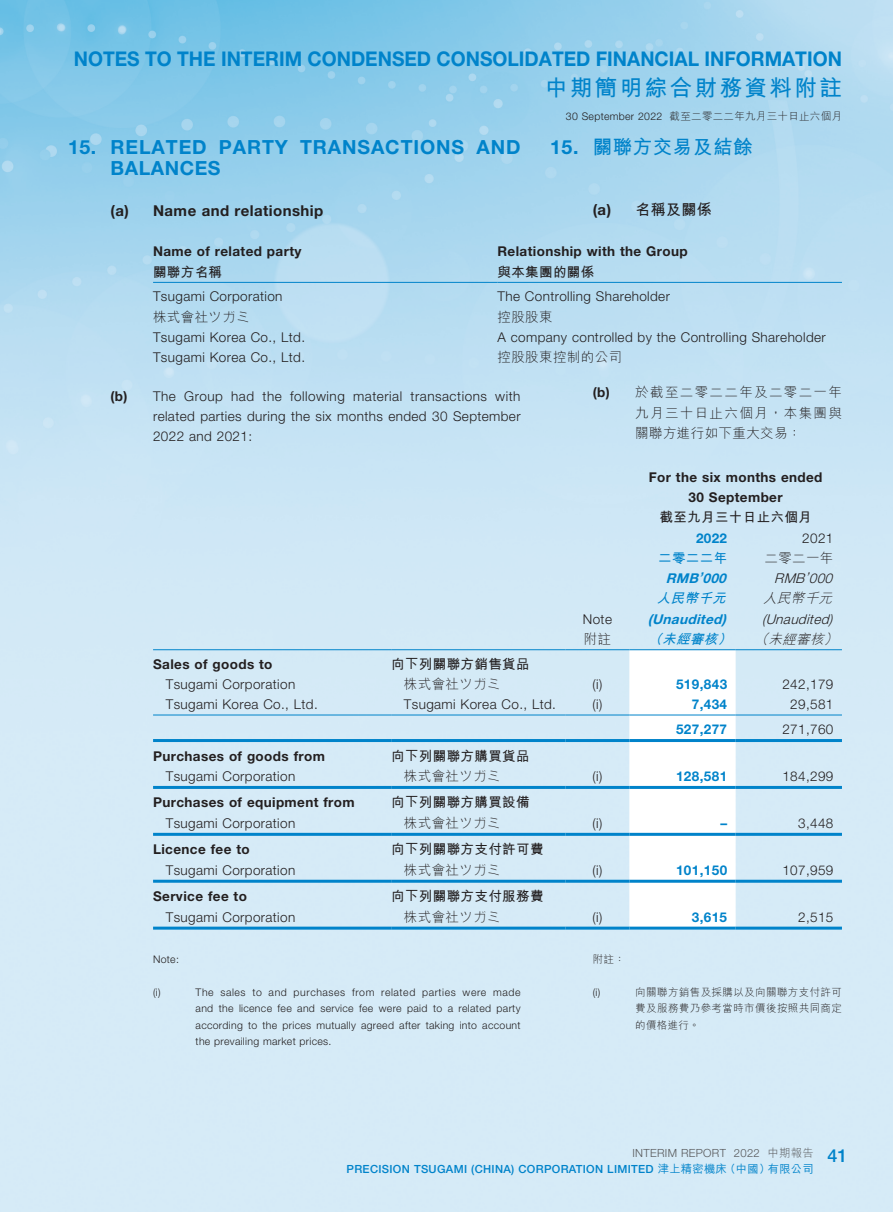
<style>
.page{position:relative;width:893px;height:1212px;background:#fff}
.page>*{position:absolute;margin:0;border:0;box-sizing:border-box;transform-origin:0 0}
.t1{font:700 22.5px "M Hei HK";letter-spacing:.11em;color:#0083ca}
.t2{font:700 20.25px "Helvetica Neue LT Std";color:#0083ca;scale:.95 1}
.t3{font:700 19.5px/21px "Helvetica Neue LT Std";letter-spacing:.045em;color:#0083ca}
.t4{font:700 19.5px "M Hei HK";letter-spacing:.03em;color:#0083ca}
.t5{font:500 18px "Helvetica Neue LT Std";color:#0083ca}
.t6{font:700 15px "Helvetica Neue LT Std";letter-spacing:.03em;color:#231f20}
.t7{font:700 15px "M Hei HK";letter-spacing:.03em;color:#231f20}
.t8{font:300 13.5px/20.2px "Helvetica Neue LT Std";letter-spacing:.03em;color:#231f20;text-align:justify}
.t9{font:700 13.5px/20.2px "Helvetica Neue LT Std";letter-spacing:.03em;color:#231f20;text-align:center}
.t10{font:300 13.5px/20.2px "M Hei HK";letter-spacing:.03em;color:#231f20;text-align:justify}
.t11{font:700 13.5px "M Hei HK";letter-spacing:.03em;color:#231f20}
.t12{font:700 13.5px "Helvetica Neue LT Std";letter-spacing:.03em;color:#0083ca}
.t13{font:italic 700 13.5px "Helvetica Neue LT Std";color:#0083ca}
.t14{font:italic 300 13.5px "Helvetica Neue LT Std";color:#231f20}
.t15{font:italic 700 13.5px "M Hei HK";color:#0083ca}
.t16{font:italic 300 13.5px "M Hei HK";color:#231f20}
.t17{font:700 13.5px "M Hei HK";letter-spacing:.03em;color:#0083ca}
.t18{font:500 11.25px/16.5px "Helvetica Neue LT Std";letter-spacing:.03em;color:#0083ca;text-align:right}
.t19{font:300 10.5px/16.5px "Helvetica Neue LT Std";letter-spacing:.03em;color:#231f20;text-align:justify}
.t20{font:300 10.5px/16.5px "M Hei HK";letter-spacing:.04em;color:#231f20;text-align:justify}
.s1{font-family:"Helvetica Neue LT Std"}
.s2{font-weight:700}
.s3{font-family:"Helvetica Neue LT Std";font-weight:700}
.s4{font-weight:300;color:#57585a}
.s5{font-family:"M Hei HK";font-weight:300;color:#57585a}
.s6{font-family:"M Hei HK"}
</style>
<div class="page">
<img style="left:0;top:0;width:893px;height:1212px">
<hr style="left:153px;top:282px;width:344px;height:1px;background:#0083ca">
<hr style="left:497px;top:282px;width:345px;height:1px;background:#0083ca">
<svg style="left:629px;top:650px;width:107px;height:276px"></svg>
<hr style="left:153px;top:649px;width:238px;height:1px;background:#0083ca">
<hr style="left:391px;top:649px;width:175px;height:1px;background:#0083ca">
<hr style="left:566px;top:649px;width:63px;height:1px;background:#0083ca">
<hr style="left:629px;top:649px;width:107px;height:1px;background:#0083ca">
<hr style="left:736px;top:649px;width:106px;height:1px;background:#0083ca">
<hr style="left:153px;top:715px;width:238px;height:1px;background:#0083ca">
<hr style="left:391px;top:715px;width:175px;height:1px;background:#0083ca">
<hr style="left:566px;top:715px;width:63px;height:1px;background:#0083ca">
<hr style="left:629px;top:715px;width:107px;height:1px;background:#0083ca">
<hr style="left:736px;top:715px;width:106px;height:1px;background:#0083ca">
<hr style="left:153px;top:739px;width:238px;height:3px;background:#0083ca">
<hr style="left:391px;top:739px;width:175px;height:3px;background:#0083ca">
<hr style="left:566px;top:739px;width:63px;height:3px;background:#0083ca">
<hr style="left:629px;top:739px;width:107px;height:3px;background:#0083ca">
<hr style="left:736px;top:739px;width:106px;height:3px;background:#0083ca">
<hr style="left:153px;top:786px;width:238px;height:3px;background:#0083ca">
<hr style="left:391px;top:786px;width:175px;height:3px;background:#0083ca">
<hr style="left:566px;top:786px;width:63px;height:3px;background:#0083ca">
<hr style="left:629px;top:786px;width:107px;height:3px;background:#0083ca">
<hr style="left:736px;top:786px;width:106px;height:3px;background:#0083ca">
<hr style="left:153px;top:833px;width:238px;height:3px;background:#0083ca">
<hr style="left:391px;top:833px;width:175px;height:3px;background:#0083ca">
<hr style="left:566px;top:833px;width:63px;height:3px;background:#0083ca">
<hr style="left:629px;top:833px;width:107px;height:3px;background:#0083ca">
<hr style="left:736px;top:833px;width:106px;height:3px;background:#0083ca">
<hr style="left:153px;top:880px;width:238px;height:3px;background:#0083ca">
<hr style="left:391px;top:880px;width:175px;height:3px;background:#0083ca">
<hr style="left:566px;top:880px;width:63px;height:3px;background:#0083ca">
<hr style="left:629px;top:880px;width:107px;height:3px;background:#0083ca">
<hr style="left:736px;top:880px;width:106px;height:3px;background:#0083ca">
<hr style="left:153px;top:926px;width:238px;height:3px;background:#0083ca">
<hr style="left:391px;top:926px;width:175px;height:3px;background:#0083ca">
<hr style="left:566px;top:926px;width:63px;height:3px;background:#0083ca">
<hr style="left:629px;top:926px;width:107px;height:3px;background:#0083ca">
<hr style="left:736px;top:926px;width:106px;height:3px;background:#0083ca">
<h2 class="t2" style="left:74px;top:46px;width:810px">NOTES TO THE INTERIM CONDENSED CONSOLIDATED FINANCIAL INFORMATION</h2>
<h1 class="t1" style="left:545px;top:71px;width:298px">中期簡明綜合財務資料附註</h1>
<p class="t20" style="left:566px;top:108px;width:278px"><span class="s1">30 September 2022</span> 截至二零二二年九月三十日止六個月</p>
<h3 class="t4" style="left:550px;top:133px;width:204px"><span class="s1">15.</span> 關聯方交易及結餘</h3>
<h3 class="t3" style="left:111px;top:136px;width:411px;text-indent:-43px">15. RELATED PARTY TRANSACTIONS AND<br>BALANCES</h3>
<p class="t6" style="left:111px;top:201px;width:214px">(a) Name and relationship</p>
<p class="t9" style="left:153px;top:241px;width:150px">Name of related party</p>
<p class="t9" style="left:497px;top:241px;width:192px">Relationship with the Group</p>
<p class="t11" style="left:153px;top:262px;width:71px">關聯方名稱</p>
<p class="t11" style="left:497px;top:262px;width:98px">與本集團的關係</p>
<p class="t8" style="left:153px;top:286px;width:131px">Tsugami Corporation</p>
<p class="t8" style="left:497px;top:286px;width:174px">The Controlling Shareholder</p>
<p class="t10" style="left:153px;top:306px;width:98px">株式會社ツガミ</p>
<p class="t10" style="left:497px;top:306px;width:57px">控股股東</p>
<p class="t8" style="left:153px;top:327px;width:153px">Tsugami Korea Co., Ltd.</p>
<p class="t8" style="left:497px;top:327px;width:330px">A company controlled by the Controlling Shareholder</p>
<p class="t8" style="left:153px;top:347px;width:153px">Tsugami Korea Co., Ltd.</p>
<p class="t10" style="left:497px;top:347px;width:126px">控股股東控制的公司</p>
<p class="t8" style="left:153px;top:386px;width:369px;text-indent:-43px"><span class="s2">(b)</span> The Group had the following material transactions with related parties during the six months ended 30 September 2022 and 2021:</p>
<p class="t9" style="left:649px;top:467px;width:175px">For the six months ended<br>30 September</p>
<p class="t11" style="left:659px;top:508px;width:154px">截至九月三十日止六個月</p>
<p class="t12" style="left:696px;top:529px;width:33px">2022</p>
<p class="t8" style="left:802px;top:527px;width:33px">2021</p>
<p class="t17" style="left:658px;top:548px;width:71px">二零二二年</p>
<p class="t10" style="left:764px;top:548px;width:71px">二零二一年</p>
<p class="t13" style="left:666px;top:570px;width:66px">RMB’000</p>
<p class="t14" style="left:774px;top:570px;width:64px">RMB’000</p>
<p class="t15" style="left:657px;top:589px;width:75px">人民幣千元</p>
<p class="t16" style="left:763px;top:591px;width:74px">人民幣千元</p>
<p class="t8" style="left:583px;top:608px;width:31px">Note</p>
<p class="t13" style="left:648px;top:610px;width:80px">(Unaudited)</p>
<p class="t14" style="left:762px;top:610px;width:72px">(Unaudited)</p>
<p class="t10" style="left:584px;top:629px;width:29px">附註</p>
<p class="t15" style="left:648px;top:629px;width:89px">（未經審核）</p>
<p class="t16" style="left:755px;top:632px;width:88px">（未經審核）</p>
<p class="t9" style="left:153px;top:653px;width:121px">Sales of goods to</p>
<p class="t11" style="left:391px;top:654px;width:140px">向下列關聯方銷售貨品</p>
<p class="t8" style="left:166px;top:674px;width:131px">Tsugami Corporation</p>
<p class="t10" style="left:404px;top:674px;width:98px">株式會社ツガミ</p>
<p class="t8" style="left:593px;top:674px;width:11px">(i)</p>
<p class="t12" style="left:676px;top:676px;width:53px">519,843</p>
<p class="t8" style="left:782px;top:674px;width:53px">242,179</p>
<p class="t8" style="left:166px;top:694px;width:153px">Tsugami Korea Co., Ltd.</p>
<p class="t8" style="left:404px;top:694px;width:153px">Tsugami Korea Co., Ltd.</p>
<p class="t8" style="left:593px;top:694px;width:11px">(i)</p>
<p class="t12" style="left:692px;top:696px;width:37px">7,434</p>
<p class="t8" style="left:790px;top:694px;width:45px">29,581</p>
<p class="t12" style="left:676px;top:721px;width:53px">527,277</p>
<p class="t8" style="left:782px;top:719px;width:53px">271,760</p>
<p class="t9" style="left:153px;top:745px;width:173px">Purchases of goods from</p>
<p class="t11" style="left:391px;top:746px;width:140px">向下列關聯方購買貨品</p>
<p class="t8" style="left:166px;top:765px;width:131px">Tsugami Corporation</p>
<p class="t10" style="left:404px;top:765px;width:98px">株式會社ツガミ</p>
<p class="t8" style="left:593px;top:765px;width:11px">(i)</p>
<p class="t12" style="left:676px;top:768px;width:53px">128,581</p>
<p class="t8" style="left:782px;top:765px;width:53px">184,299</p>
<p class="t9" style="left:153px;top:792px;width:203px">Purchases of equipment from</p>
<p class="t11" style="left:391px;top:793px;width:140px">向下列關聯方購買設備</p>
<p class="t8" style="left:166px;top:812px;width:131px">Tsugami Corporation</p>
<p class="t10" style="left:404px;top:812px;width:98px">株式會社ツガミ</p>
<p class="t8" style="left:593px;top:812px;width:11px">(i)</p>
<p class="t12" style="left:720px;top:814px;width:8px">–</p>
<p class="t8" style="left:798px;top:812px;width:37px">3,448</p>
<p class="t9" style="left:153px;top:839px;width:98px">Licence fee to</p>
<p class="t11" style="left:391px;top:839px;width:154px">向下列關聯方支付許可費</p>
<p class="t8" style="left:166px;top:859px;width:131px">Tsugami Corporation</p>
<p class="t10" style="left:404px;top:859px;width:98px">株式會社ツガミ</p>
<p class="t8" style="left:593px;top:859px;width:11px">(i)</p>
<p class="t12" style="left:676px;top:861px;width:53px">101,150</p>
<p class="t8" style="left:782px;top:859px;width:53px">107,959</p>
<p class="t9" style="left:153px;top:886px;width:95px">Service fee to</p>
<p class="t11" style="left:391px;top:886px;width:154px">向下列關聯方支付服務費</p>
<p class="t8" style="left:166px;top:906px;width:131px">Tsugami Corporation</p>
<p class="t10" style="left:404px;top:906px;width:98px">株式會社ツガミ</p>
<p class="t8" style="left:593px;top:906px;width:11px">(i)</p>
<p class="t12" style="left:692px;top:908px;width:37px">3,615</p>
<p class="t8" style="left:798px;top:906px;width:37px">2,515</p>
<p class="t19" style="left:153px;top:951px;width:27px">Note:</p>
<p class="t19" style="left:153px;top:984px;width:9px">(i)</p>
<p class="t19" style="left:196px;top:984px;width:327px">The sales to and purchases from related parties were made and the licence fee and service fee were paid to a related party according to the prices mutually agreed after taking into account the prevailing market prices.</p>
<p class="t7" style="left:593px;top:199px;width:121px"><span class="s1">(a)</span> 名稱及關係</p>
<p class="t10" style="left:635px;top:382px;width:208px;text-indent:-43px"><span class="s3">(b)</span> 於截至二零二二年及二零二一年九月三十日止六個月，本集團與關聯方進行如下重大交易：</p>
<p class="t20" style="left:593px;top:950px;width:34px">附註：</p>
<p class="t19" style="left:593px;top:984px;width:9px">(i)</p>
<p class="t20" style="left:635px;top:983px;width:208px">向關聯方銷售及採購以及向關聯方支付許可費及服務費乃參考當時市價後按照共同商定的價格進行。</p>
<p class="t18" style="left:347px;top:1144px;width:469px"><span class="s4">INTERIM REPORT 2022</span> <span class="s5">中期報告<br></span>PRECISION TSUGAMI (CHINA) CORPORATION LIMITED <span class="s6">津上精密機床（中國）有限公司</span></p>
<h3 class="t5" style="left:828px;top:1144px;width:22px">41</h3>
</div>
